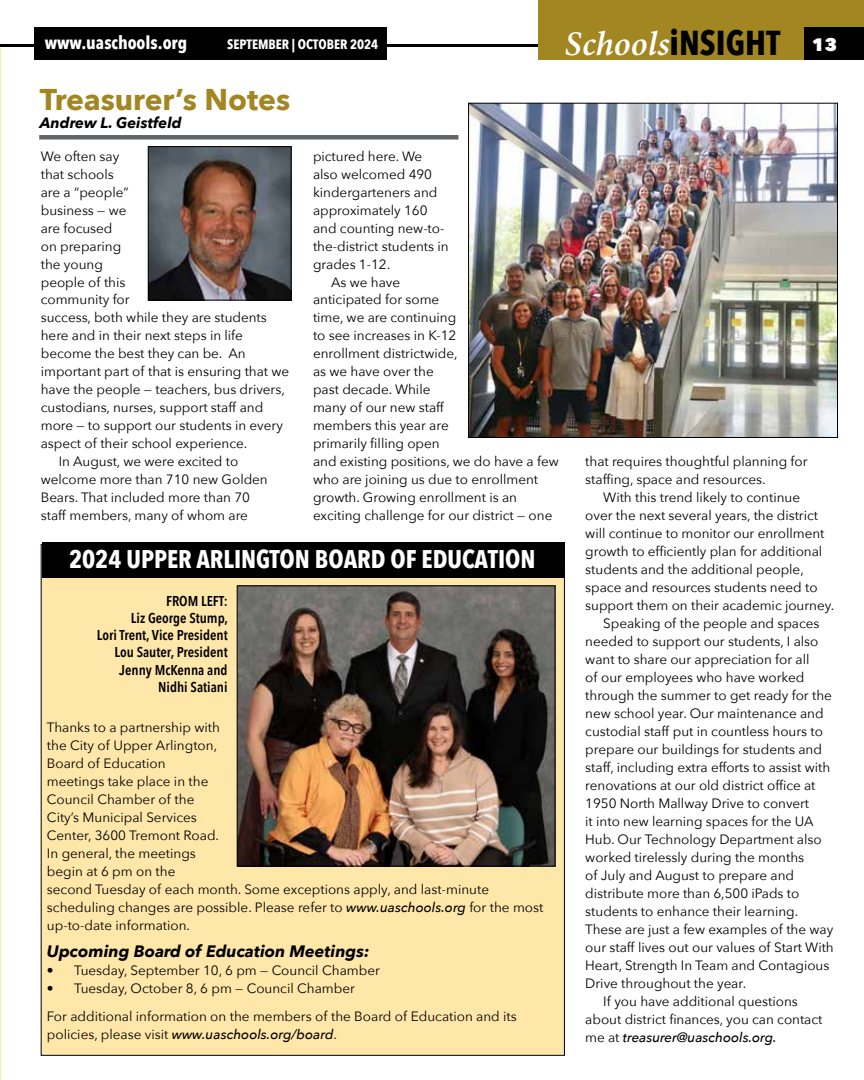
<style>
.page{position:relative;width:864px;height:1080px;background:#fff}
.page>*{position:absolute;margin:0;border:0;box-sizing:border-box;transform-origin:0 0}
.t1{font:italic 34.5px "Minion Variable Concept";color:#fff}
.t2{font:700 30px "Avenir Next";color:#a18621}
.t3{font:700 25.5px "Avenir Next Condensed";color:#fff}
.t4{font:700 18px "Avenir Next Condensed";color:#fff}
.t5{font:italic 700 16.5px "Avenir Next";color:#000}
.t6{font:italic 700 15px "Avenir Next";color:#000}
.t7{font:600 14.25px/17.1px "Avenir Next Condensed";color:#000;text-align:right}
.t8{font:13.5px/18px "Avenir Next";color:#000}
.t9{font:italic 500 13.5px "Avenir Next";color:#000}
.t10{font:700 13.5px "Avenir Next Condensed";color:#fff}
.s1{font-family:"Avenir Next Condensed";font-weight:700;font-style:normal;color:#000}
.s2{font-family:"Avenir Next";font-weight:800;font-style:normal;font-size:18px}
.s3{font-weight:500;font-style:italic}
.s4{font-weight:400;font-style:normal}
</style>
<div class="page">
<hr style="left:0;top:47px;width:1px;height:1033px;background:#ffe7aa">
<div style="left:39px;top:135px;width:419px;height:5px;background:#636466"></div>
<img style="left:150px;top:148px;width:139px;height:150px">
<div style="left:148px;top:146px;width:143px;height:154px;border:1px solid #000"></div>
<div style="left:41px;top:544px;width:523px;height:511px;background:#ffe7aa"></div>
<div style="left:42px;top:542px;width:522px;height:36px;background:#000"></div>
<img style="left:239px;top:588px;width:314px;height:276px">
<div style="left:237px;top:586px;width:318px;height:280px;border:1px solid #000"></div>
<img style="left:470px;top:105px;width:366px;height:331px">
<div style="left:468px;top:103px;width:370px;height:335px;border:1px solid #000"></div>
<hr style="left:0;top:44px;width:864px;height:3px;background:#000">
<div style="left:538px;top:0;width:326px;height:60px;background:#a18621"></div>
<div style="left:804px;top:27px;width:60px;height:33px;background:#000"></div>
<div style="left:34px;top:27px;width:353px;height:33px;background:#000"></div>
<h3 class="t4" style="left:45px;top:32px;width:144px">www.uaschools.org</h3>
<p class="t10" style="left:227px;top:36px;width:153px">SEPTEMBER | OCTOBER 2024</p>
<h1 class="t1" style="left:565px;top:20px;width:274px">Schools<span class="s1">iNSIGHT</span> <span class="s2">13</span></h1>
<h2 class="t2" style="left:40px;top:73px;width:252px">Treasurer’s Notes</h2>
<p class="t6" style="left:40px;top:110px;width:143px">Andrew L. Geistfeld</p>
<p class="t8" style="left:41px;top:146px;width:80px">We often say</p>
<p class="t8" style="left:41px;top:164px;width:75px">that schools</p>
<p class="t8" style="left:41px;top:182px;width:89px">are a “people”</p>
<p class="t8" style="left:41px;top:200px;width:87px">business — we</p>
<p class="t8" style="left:41px;top:218px;width:73px">are focused</p>
<p class="t8" style="left:41px;top:236px;width:82px">on preparing</p>
<p class="t8" style="left:41px;top:254px;width:64px">the young</p>
<p class="t8" style="left:41px;top:272px;width:86px">people of this</p>
<p class="t8" style="left:41px;top:290px;width:90px">community for</p>
<p class="t8" style="left:41px;top:308px;width:228px">success, both while they are students</p>
<p class="t8" style="left:41px;top:326px;width:204px">here and in their next steps in life</p>
<p class="t8" style="left:41px;top:344px;width:206px">become the best they can be. An</p>
<p class="t8" style="left:41px;top:362px;width:250px">important part of that is ensuring that we</p>
<p class="t8" style="left:41px;top:380px;width:246px">have the people — teachers, bus drivers,</p>
<p class="t8" style="left:41px;top:398px;width:224px">custodians, nurses, support staff and</p>
<p class="t8" style="left:41px;top:416px;width:244px">more — to support our students in every</p>
<p class="t8" style="left:41px;top:434px;width:208px">aspect of their school experience.</p>
<p class="t8" style="left:59px;top:452px;width:181px">In August, we were excited to</p>
<p class="t8" style="left:41px;top:470px;width:229px">welcome more than 710 new Golden</p>
<p class="t8" style="left:41px;top:488px;width:211px">Bears. That included more than 70</p>
<p class="t8" style="left:41px;top:506px;width:209px">staff members, many of whom are</p>
<p class="t8" style="left:313px;top:146px;width:111px">pictured here. We</p>
<p class="t8" style="left:313px;top:164px;width:121px">also welcomed 490</p>
<p class="t8" style="left:313px;top:182px;width:126px">kindergarteners and</p>
<p class="t8" style="left:313px;top:200px;width:116px">approximately 160</p>
<p class="t8" style="left:313px;top:218px;width:133px">and counting new-to-</p>
<p class="t8" style="left:313px;top:236px;width:137px">the-district students in</p>
<p class="t8" style="left:313px;top:254px;width:79px">grades 1-12.</p>
<p class="t8" style="left:331px;top:272px;width:71px">As we have</p>
<p class="t8" style="left:313px;top:290px;width:128px">anticipated for some</p>
<p class="t8" style="left:313px;top:308px;width:145px">time, we are continuing</p>
<p class="t8" style="left:313px;top:326px;width:145px">to see increases in K-12</p>
<p class="t8" style="left:313px;top:344px;width:146px">enrollment districtwide,</p>
<p class="t8" style="left:313px;top:362px;width:122px">as we have over the</p>
<p class="t8" style="left:313px;top:380px;width:119px">past decade. While</p>
<p class="t8" style="left:313px;top:398px;width:132px">many of our new staff</p>
<p class="t8" style="left:313px;top:416px;width:137px">members this year are</p>
<p class="t8" style="left:313px;top:434px;width:128px">primarily filling open</p>
<p class="t8" style="left:313px;top:452px;width:247px">and existing positions, we do have a few</p>
<p class="t8" style="left:313px;top:470px;width:227px">who are joining us due to enrollment</p>
<p class="t8" style="left:313px;top:488px;width:206px">growth. Growing enrollment is an</p>
<p class="t8" style="left:313px;top:506px;width:241px">exciting challenge for our district — one</p>
<h3 class="t3" style="left:69px;top:544px;width:468px">2024 UPPER ARLINGTON BOARD OF EDUCATION</h3>
<p class="t7" style="left:97px;top:592px;width:133px">FROM LEFT:<br>Liz George Stump,<br>Lori Trent, Vice President<br>Lou Sauter, President<br>Jenny McKenna and<br>Nidhi Satiani</p>
<p class="t8" style="left:47px;top:718px;width:498px">Thanks to a partnership with<br>the City of Upper Arlington,<br>Board of Education<br>meetings take place in the<br>Council Chamber of the<br>City’s Municipal Services<br>Center, 3600 Tremont Road.<br>In general, the meetings<br>begin at 6 pm on the<br>second Tuesday of each month. Some exceptions apply, and last-minute scheduling changes are possible. Please refer to <span class="s3">www.uaschools.org</span> for the most up-to-date information.</p>
<p class="t5" style="left:47px;top:937px;width:324px">Upcoming Board of Education Meetings:</p>
<p class="t8" style="left:47px;top:961px;width:335px">• Tuesday, September 10, 6 pm — Council Chamber</p>
<p class="t8" style="left:47px;top:973px;width:471px;line-height:28.5px">• Tuesday, October 8, 6 pm — Council Chamber<br>For additional information on the members of the Board of Education and its</p>
<p class="t9" style="left:47px;top:1023px;width:292px"><span class="s4">policies, please visit</span> www.uaschools.org/board<span class="s4">.</span></p>
<p class="t8" style="left:585px;top:452px;width:224px">that requires thoughtful planning for staffing, space and resources.</p>
<p class="t8" style="left:603px;top:488px;width:198px">With this trend likely to continue</p>
<p class="t8" style="left:585px;top:506px;width:234px">over the next several years, the district</p>
<p class="t8" style="left:585px;top:524px;width:241px">will continue to monitor our enrollment</p>
<p class="t8" style="left:585px;top:542px;width:238px">growth to efficiently plan for additional</p>
<p class="t8" style="left:585px;top:560px;width:220px">students and the additional people,</p>
<p class="t8" style="left:585px;top:578px;width:234px">space and resources students need to</p>
<p class="t8" style="left:585px;top:596px;width:251px">support them on their academic journey.</p>
<p class="t8" style="left:603px;top:614px;width:218px">Speaking of the people and spaces</p>
<p class="t8" style="left:585px;top:632px;width:235px">needed to support our students, I also</p>
<p class="t8" style="left:585px;top:650px;width:226px">want to share our appreciation for all</p>
<p class="t8" style="left:585px;top:668px;width:221px">of our employees who have worked</p>
<p class="t8" style="left:585px;top:686px;width:248px">through the summer to get ready for the</p>
<p class="t8" style="left:585px;top:704px;width:240px">new school year. Our maintenance and</p>
<p class="t8" style="left:585px;top:722px;width:239px">custodial staff put in countless hours to</p>
<p class="t8" style="left:585px;top:740px;width:238px">prepare our buildings for students and</p>
<p class="t8" style="left:585px;top:758px;width:246px">staff, including extra efforts to assist with</p>
<p class="t8" style="left:585px;top:776px;width:232px">renovations at our old district office at</p>
<p class="t8" style="left:585px;top:794px;width:225px">1950 North Mallway Drive to convert</p>
<p class="t8" style="left:585px;top:812px;width:230px">it into new learning spaces for the UA</p>
<p class="t8" style="left:585px;top:830px;width:238px">Hub. Our Technology Department also</p>
<p class="t8" style="left:585px;top:848px;width:220px">worked tirelessly during the months</p>
<p class="t8" style="left:585px;top:866px;width:210px">of July and August to prepare and</p>
<p class="t8" style="left:585px;top:884px;width:216px">distribute more than 6,500 iPads to</p>
<p class="t8" style="left:585px;top:902px;width:214px">students to enhance their learning.</p>
<p class="t8" style="left:585px;top:920px;width:250px">These are just a few examples of the way</p>
<p class="t8" style="left:585px;top:938px;width:250px">our staff lives out our values of Start With</p>
<p class="t8" style="left:585px;top:956px;width:246px">Heart, Strength In Team and Contagious</p>
<p class="t8" style="left:585px;top:974px;width:162px">Drive throughout the year.</p>
<p class="t8" style="left:603px;top:992px;width:196px">If you have additional questions</p>
<p class="t8" style="left:585px;top:1010px;width:239px">about district finances, you can contact</p>
<p class="t9" style="left:585px;top:1026px;width:193px"><span class="s4">me at</span> treasurer@uaschools.org.</p>
</div>
